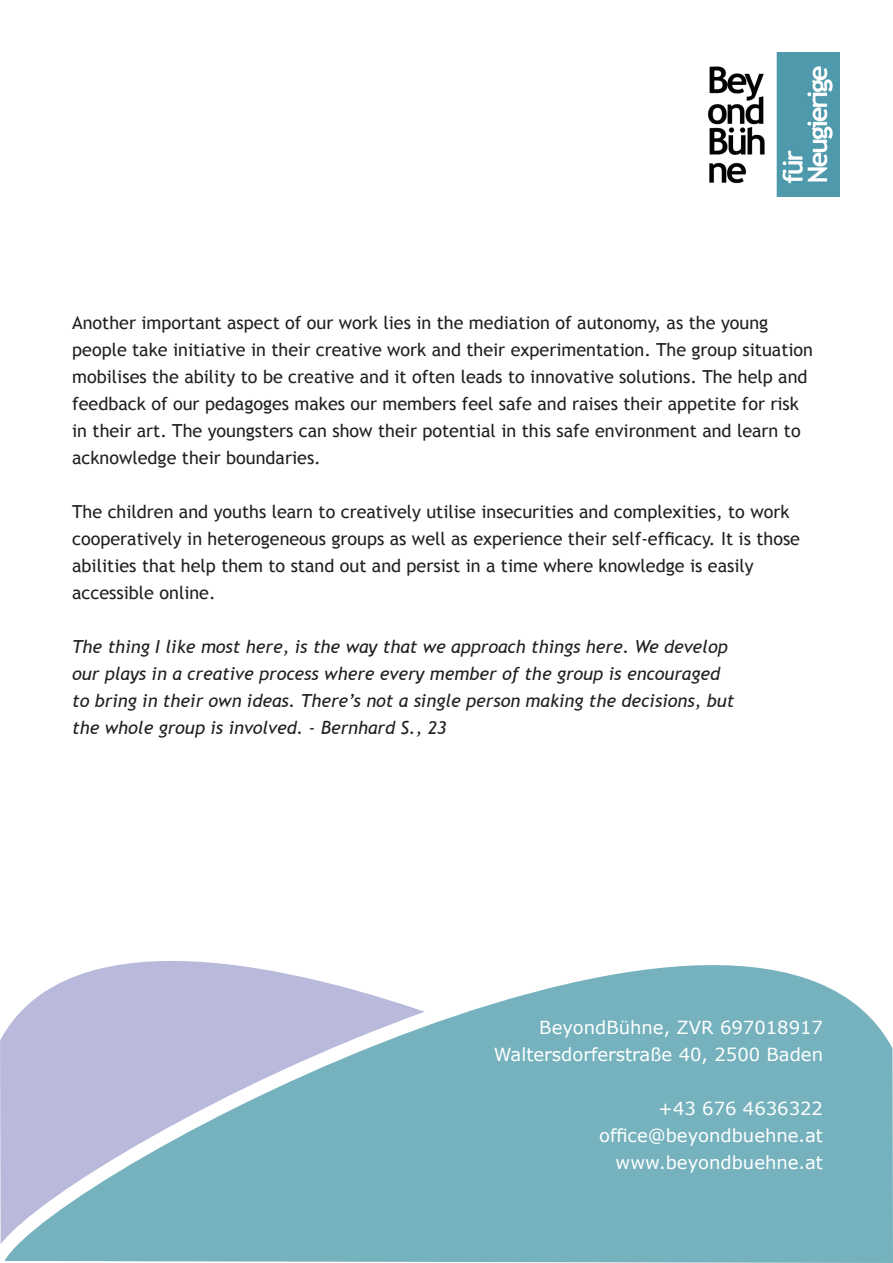
<style>
.page{position:relative;width:893px;height:1263px;background:#fff}
.page>*{position:absolute;margin:0;border:0;box-sizing:border-box;transform-origin:0 0}
.t1{font:18px/27px "Trebuchet MS";color:#231f20}
.t2{font:italic 18px "Trebuchet MS";color:#231f20}
.t3{font:18px/27px "Verdana";color:#fff;text-align:right}
</style>
<div class="page">
<svg style="left:4px;top:965px;width:889px;height:298px;fill:#75b2bd"></svg>
<svg style="left:0;top:961px;width:425px;height:283px;fill:#b8b9db"></svg>
<img style="left:708px;top:52px;width:131px;height:144px">
<p class="t1" style="left:72px;top:309px;width:742px">Another important aspect of our work lies in the mediation of autonomy, as the young people take initiative in their creative work and their experimentation. The group situation mobilises the ability to be creative and it often leads to innovative solutions. The help and feedback of our pedagoges makes our members feel safe and raises their appetite for risk in their art. The youngsters can show their potential in this safe environment and learn to acknowledge their boundaries.</p>
<p class="t1" style="left:72px;top:498px;width:729px">The children and youths learn to creatively utilise insecurities and complexities, to work cooperatively in heterogeneous groups as well as experience their self-efficacy. It is those abilities that help them to stand out and persist in a time where knowledge is easily accessible online.</p>
<p class="t2" style="left:72px;top:636px;width:657px">The thing I like most here, is the way that we approach things here. We develop</p>
<p class="t2" style="left:72px;top:663px;width:649px">our plays in a creative process where every member of the group is encouraged</p>
<p class="t2" style="left:72px;top:690px;width:664px">to bring in their own ideas. There’s not a single person making the decisions, but</p>
<p class="t2" style="left:72px;top:717px;width:376px">the whole group is involved. - Bernhard S., 23</p>
<p class="t3" style="left:539px;top:1014px;width:285px">BeyondBühne, ZVR 697018917</p>
<p class="t3" style="left:494px;top:1041px;width:331px">Waltersdorferstraße 40, 2500 Baden</p>
<p class="t3" style="left:599px;top:1095px;width:225px">+43 676 4636322 office@beyondbuehne.at www.beyondbuehne.at</p>
</div>
